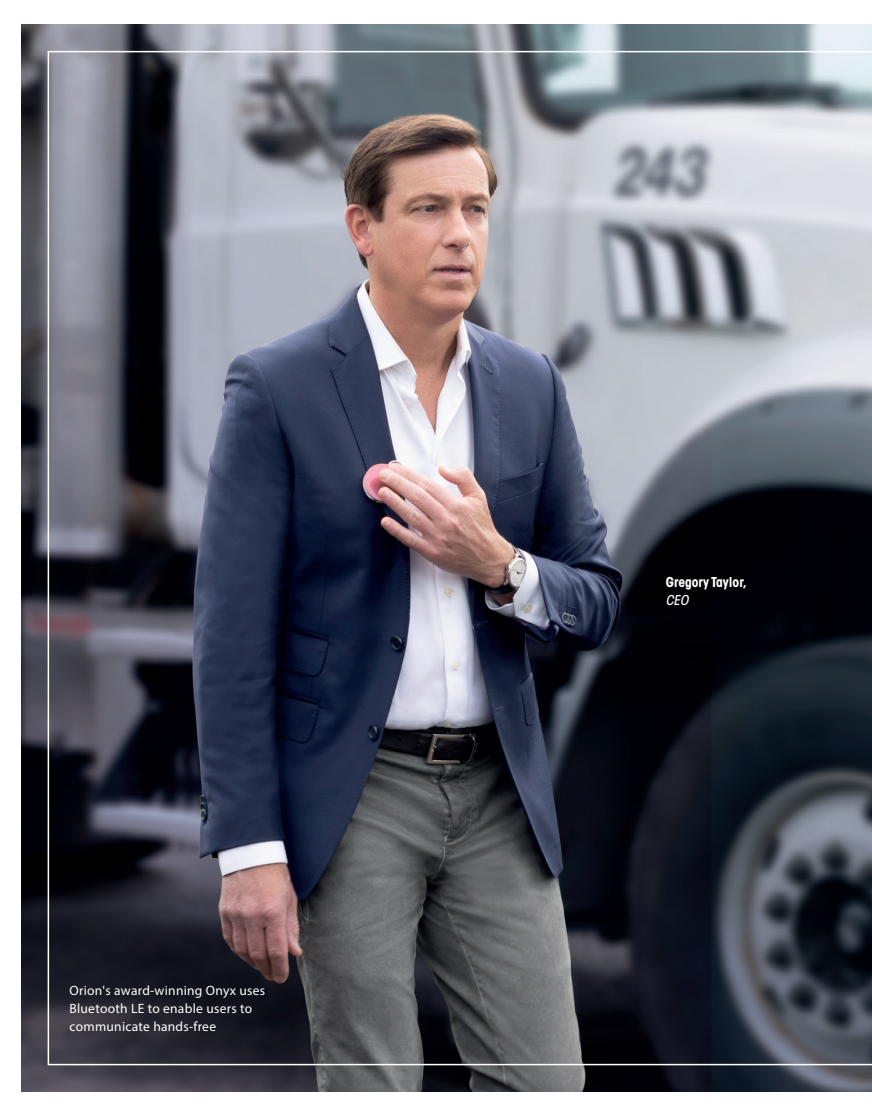
<style>
.page{position:relative;width:872px;height:1106px;background:#fff}
.page>*{position:absolute;margin:0;border:0;box-sizing:border-box;transform-origin:0 0}
.t1{font:13.5px/18px "Myriad Pro";letter-spacing:.02em;color:#fff}
.t2{font:700 condensed 13.5px "ITC Avant Garde Std";color:#fff}
.t3{font:italic 500 condensed 13.5px "ITC Avant Garde Std";color:#fff}
</style>
<div class="page">
<svg style="left:35px;top:1091px;width:202px;height:1px"></svg>
<img style="left:21px;top:25px;width:851px;height:1066px">
<img style="left:48px;top:51px;width:824px;height:1014px">
<p class="t1" style="left:70px;top:981px;width:197px">Orion's award-winning Onyx uses<br>Bluetooth LE to enable users to communicate hands-free</p>
<p class="t2" style="left:666px;top:574px;width:83px">Gregory Taylor,</p>
<p class="t3" style="left:666px;top:592px;width:24px">CEO</p>
</div>
